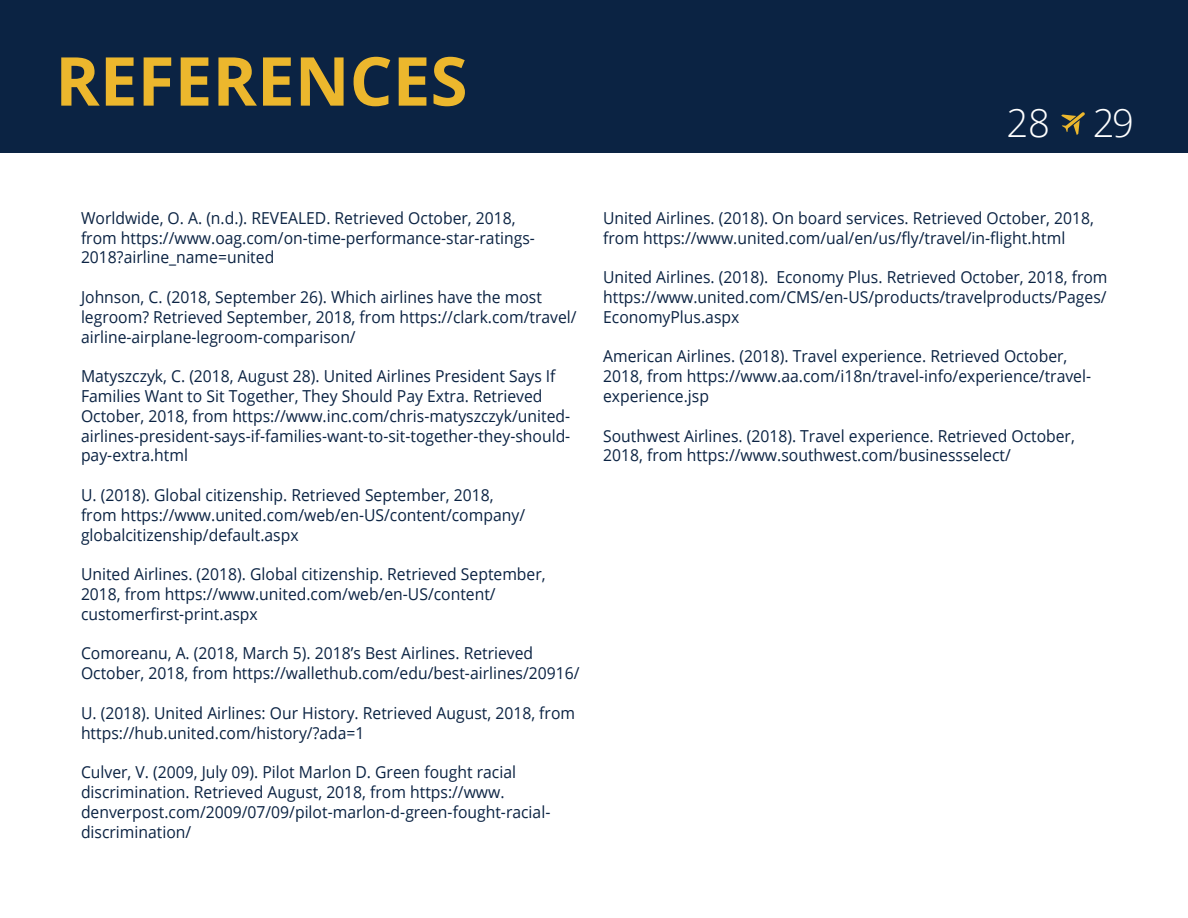
<style>
.page{position:relative;width:1188px;height:918px;background:#fff}
.page>*{position:absolute;margin:0;border:0;box-sizing:border-box;transform-origin:0 0}
.t1{font:700 67.5px "Open Sans";color:#ecb72d}
.t2{font:300 38.4px "Open Sans";color:#fff}
.t3{font:16.5px/19.8px "Open Sans";color:#0b2343;scale:.95 1}
</style>
<div class="page">
<div style="left:0;top:0;width:1188px;height:152px;background:#0b2343"></div>
<svg style="left:1061px;top:112px;width:24px;height:23px"></svg>
<h1 class="t1" style="left:55px;top:33px;width:414px">REFERENCES</h1>
<h2 class="t2" style="left:1006px;top:97px;width:45px">28</h2>
<h2 class="t2" style="left:1093px;top:97px;width:43px">29</h2>
<p class="t3" style="left:81px;top:207px;width:479px">Worldwide, O. A. (n.d.). REVEALED. Retrieved October, 2018, from https://www.oag.com/on-time-performance-star-ratings-<br>2018?airline_name=united</p>
<p class="t3" style="left:81px;top:287px;width:523px">Johnson, C. (2018, September 26). Which airlines have the most legroom? Retrieved September, 2018, from https://clark.com/travel/ airline-airplane-legroom-comparison/</p>
<p class="t3" style="left:81px;top:366px;width:517px">Matyszczyk, C. (2018, August 28). United Airlines President Says If Families Want to Sit Together, They Should Pay Extra. Retrieved October, 2018, from https://www.inc.com/chris-matyszczyk/united&shy;airlines-president-says-if-families-want-to-sit-together-they-should&shy;pay-extra.html</p>
<p class="t3" style="left:81px;top:485px;width:469px">U. (2018). Global citizenship. Retrieved September, 2018, from https://www.united.com/web/en-US/content/company/ globalcitizenship/default.aspx</p>
<p class="t3" style="left:81px;top:564px;width:491px">United Airlines. (2018). Global citizenship. Retrieved September,<br>2018, from https://www.united.com/web/en-US/content/ customerfirst-print.aspx</p>
<p class="t3" style="left:81px;top:643px;width:526px">Comoreanu, A. (2018, March 5). 2018’s Best Airlines. Retrieved<br>October, 2018, from https://wallethub.com/edu/best-airlines/20916/</p>
<p class="t3" style="left:81px;top:702px;width:522px">U. (2018). United Airlines: Our History. Retrieved August, 2018, from https://hub.united.com/history/?ada=1</p>
<p class="t3" style="left:81px;top:762px;width:496px">Culver, V. (2009, July 09). Pilot Marlon D. Green fought racial discrimination. Retrieved August, 2018, from https://www. denverpost.com/2009/07/09/pilot-marlon-d-green-fought-racial&shy;discrimination/</p>
<p class="t3" style="left:603px;top:207px;width:518px">United Airlines. (2018). On board services. Retrieved October, 2018, from https://www.united.com/ual/en/us/fly/travel/in-flight.html</p>
<p class="t3" style="left:603px;top:267px;width:532px;text-align:justify">United Airlines. (2018). Economy Plus. Retrieved October, 2018, from https://www.united.com/CMS/en-US/products/travelproducts/Pages/ EconomyPlus.aspx</p>
<p class="t3" style="left:603px;top:346px;width:515px">American Airlines. (2018). Travel experience. Retrieved October,<br>2018, from https://www.aa.com/i18n/travel-info/experience/travel&shy;experience.jsp</p>
<p class="t3" style="left:603px;top:425px;width:498px">Southwest Airlines. (2018). Travel experience. Retrieved October,<br>2018, from https://www.southwest.com/businessselect/</p>
</div>
